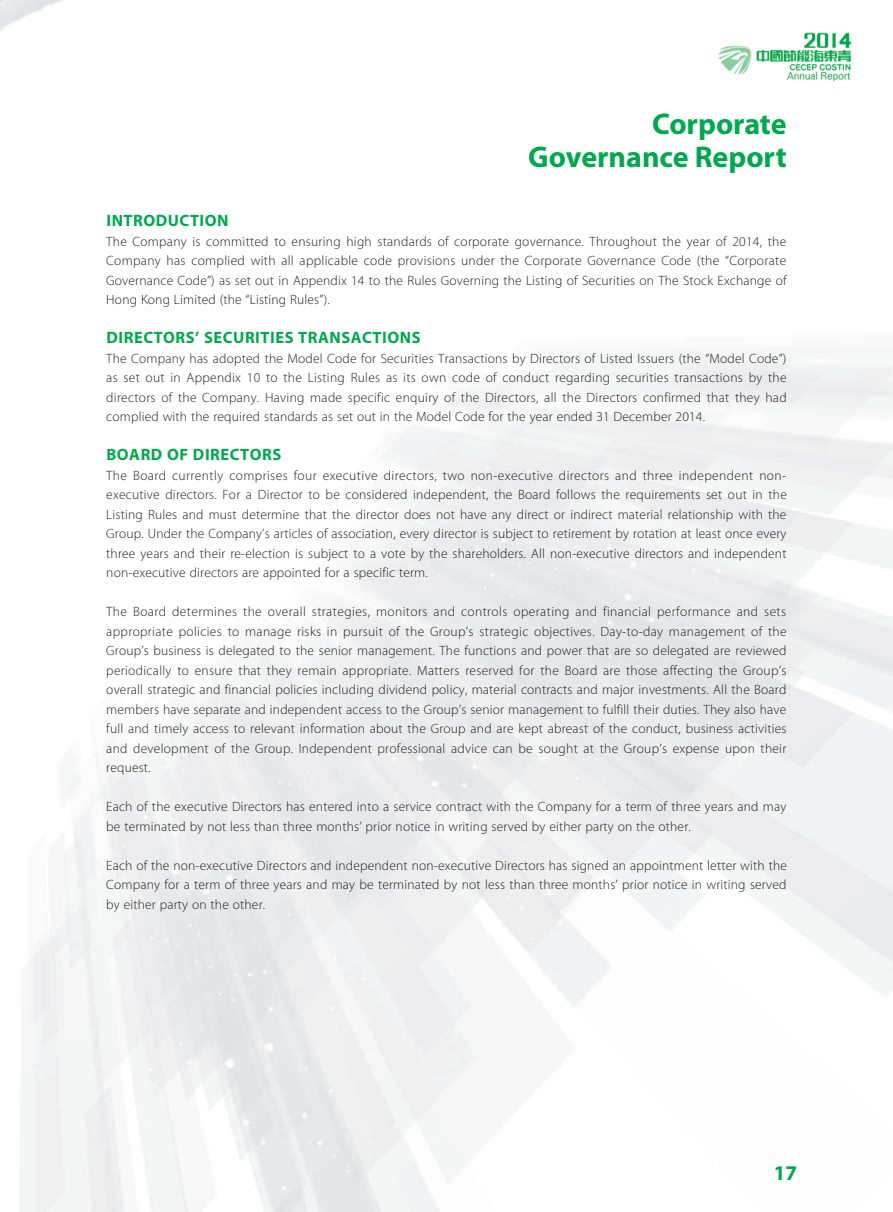
<style>
.page{position:relative;width:893px;height:1212px;background:#fff}
.page>*{position:absolute;margin:0;border:0;box-sizing:border-box;transform-origin:0 0}
.t1{font:700 30px/33px "Myriad Pro";color:#00a94e;text-align:right}
.t2{font:700 21px "Myriad Pro";color:#00a94e}
.t3{font:700 16.5px "Myriad Pro";letter-spacing:.03em;color:#00a94e}
.t4{font:300 13.5px/19.5px "Myriad Pro";letter-spacing:.015em;color:#231f20;text-align:justify}
</style>
<div class="page">
<img style="left:718px;top:32px;width:134px;height:50px">
<h1 class="t1" style="left:528px;top:107px;width:260px">Corporate<br>Governance Report</h1>
<p class="t3" style="left:106px;top:212px;width:124px">INTRODUCTION</p>
<p class="t4" style="left:106px;top:232px;width:682px">The Company is committed to ensuring high standards of corporate governance. Throughout the year of 2014, the Company has complied with all applicable code provisions under the Corporate Governance Code (the “Corporate Governance Code”) as set out in Appendix 14 to the Rules Governing the Listing of Securities on The Stock Exchange of Hong Kong Limited (the “Listing Rules”).</p>
<p class="t3" style="left:106px;top:329px;width:316px">DIRECTORS’ SECURITIES TRANSACTIONS</p>
<p class="t4" style="left:106px;top:349px;width:682px">The Company has adopted the Model Code for Securities Transactions by Directors of Listed Issuers (the “Model Code”) as set out in Appendix 10 to the Listing Rules as its own code of conduct regarding securities transactions by the directors of the Company. Having made specific enquiry of the Directors, all the Directors confirmed that they had complied with the required standards as set out in the Model Code for the year ended 31 December 2014.</p>
<p class="t3" style="left:106px;top:446px;width:176px">BOARD OF DIRECTORS</p>
<p class="t4" style="left:106px;top:466px;width:682px">The Board currently comprises four executive directors, two non-executive directors and three independent non&shy;executive directors. For a Director to be considered independent, the Board follows the requirements set out in the Listing Rules and must determine that the director does not have any direct or indirect material relationship with the Group. Under the Company’s articles of association, every director is subject to retirement by rotation at least once every three years and their re-election is subject to a vote by the shareholders. All non-executive directors and independent non-executive directors are appointed for a specific term.</p>
<p class="t4" style="left:106px;top:602px;width:682px">The Board determines the overall strategies, monitors and controls operating and financial performance and sets appropriate policies to manage risks in pursuit of the Group’s strategic objectives. Day-to-day management of the Group’s business is delegated to the senior management. The functions and power that are so delegated are reviewed periodically to ensure that they remain appropriate. Matters reserved for the Board are those affecting the Group’s overall strategic and financial policies including dividend policy, material contracts and major investments. All the Board members have separate and independent access to the Group’s senior management to fulfill their duties. They also have full and timely access to relevant information about the Group and are kept abreast of the conduct, business activities and development of the Group. Independent professional advice can be sought at the Group’s expense upon their request.</p>
<p class="t4" style="left:106px;top:797px;width:682px">Each of the executive Directors has entered into a service contract with the Company for a term of three years and may be terminated by not less than three months’ prior notice in writing served by either party on the other.</p>
<p class="t4" style="left:106px;top:856px;width:682px">Each of the non-executive Directors and independent non-executive Directors has signed an appointment letter with the Company for a term of three years and may be terminated by not less than three months’ prior notice in writing served by either party on the other.</p>
<p class="t2" style="left:774px;top:1161px;width:25px">17</p>
</div>
